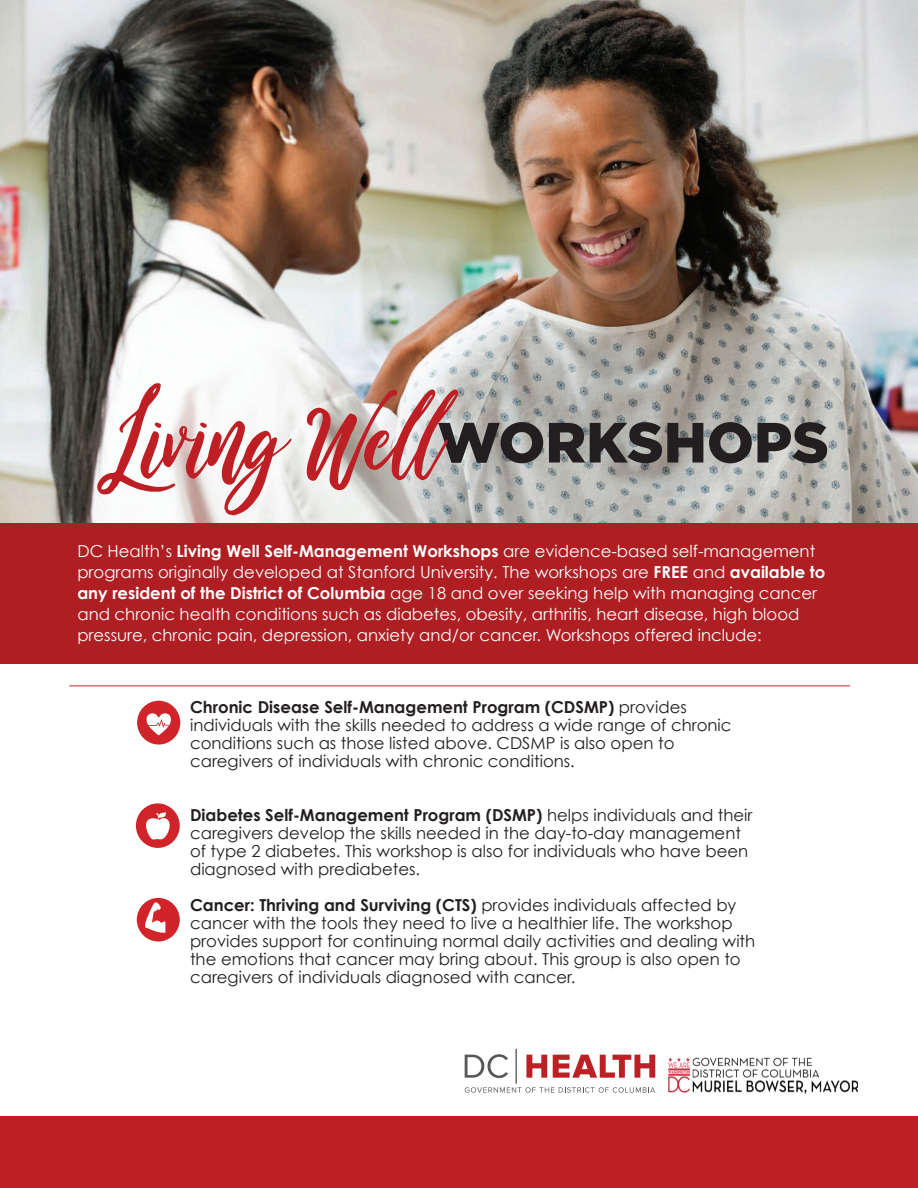
<style>
.page{position:relative;width:918px;height:1188px;background:#fff}
.page>*{position:absolute;margin:0;border:0;box-sizing:border-box;transform-origin:0 0}
.t1{font:90px "Wild Ones";color:#be1f24}
.t2{font:16.5px/18px "Century Gothic";color:#231f20}
.t3{font:16.5px/21px "Century Gothic";color:#fff}
.s1{font-family:"Gotham";font-weight:900;font-size:56.55px;color:#231f20}
.s2{font-weight:700}
</style>
<div class="page">
<div style="left:0;top:1116px;width:918px;height:72px;background:#be1f24"></div>
<img style="left:0;top:0;width:918px;height:524px">
<div style="left:0;top:524px;width:918px;height:140px;background:#af1e22"></div>
<hr style="left:69px;top:686px;width:781px;height:1px;background:#d1232a">
<svg style="left:137px;top:701px;width:43px;height:44px"></svg>
<svg style="left:137px;top:898px;width:43px;height:44px"></svg>
<svg style="left:136px;top:803px;width:44px;height:45px"></svg>
<svg style="left:465px;top:1054px;width:43px;height:24px"></svg>
<svg style="left:526px;top:1055px;width:21px;height:23px"></svg>
<svg style="left:553px;top:1055px;width:102px;height:23px"></svg>
<hr style="left:516px;top:1049px;width:1px;height:35px;background:#56585a">
<svg style="left:465px;top:1087px;width:190px;height:6px"></svg>
<img style="left:668px;top:1058px;width:190px;height:36px">
<h1 class="t1" style="left:97px;top:384px;width:733px">Living Well<span class="s1">WORKSHOPS</span></h1>
<p class="t3" style="left:77px;top:541px;width:749px">DC Health’s <span class="s2">Living Well Self-Management Workshops</span> are evidence-based self-management programs originally developed at Stanford University. The workshops are <span class="s2">FREE</span> and <span class="s2">available to any resident of the District of Columbia</span> age 18 and over seeking help with managing cancer and chronic health conditions such as diabetes, obesity, arthritis, heart disease, high blood pressure, chronic pain, depression, anxiety and/or cancer. Workshops offered include:</p>
<p class="t2" style="left:190px;top:698px;width:543px"><span class="s2">Chronic Disease Self-Management Program (CDSMP)</span> provides individuals with the skills needed to address a wide range of chronic conditions such as those listed above. CDSMP is also open to caregivers of individuals with chronic conditions.</p>
<p class="t2" style="left:190px;top:806px;width:564px"><span class="s2">Diabetes Self-Management Program (DSMP)</span> helps individuals and their caregivers develop the skills needed in the day-to-day management of type 2 diabetes. This workshop is also for individuals who have been diagnosed with prediabetes.</p>
<p class="t2" style="left:190px;top:896px;width:567px"><span class="s2">Cancer: Thriving and Surviving (CTS)</span> provides individuals affected by cancer with the tools they need to live a healthier life. The workshop provides support for continuing normal daily activities and dealing with the emotions that cancer may bring about. This group is also open to caregivers of individuals diagnosed with cancer.</p>
</div>
